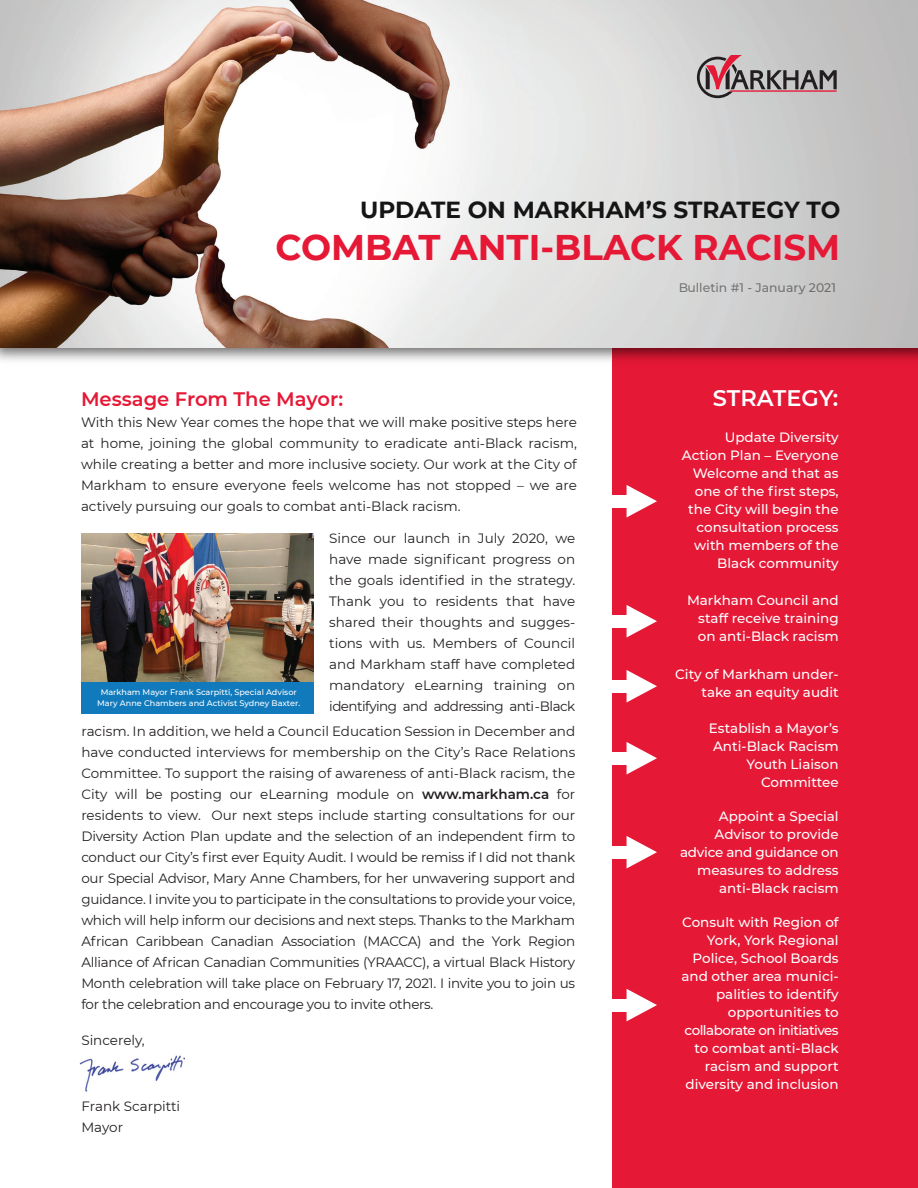
<style>
.page{position:relative;width:918px;height:1188px;background:#fff}
.page>*{position:absolute;margin:0;border:0;box-sizing:border-box;transform-origin:0 0}
.t1{font:700 35.7px "Montserrat";color:#e51836}
.t2{font:700 23.25px "Montserrat";color:#161515}
.t3{font:600 22.5px "Montserrat";color:#fff}
.t4{font:600 19.5px "Montserrat";color:#e51836}
.t5{font:13.5px/21px "Montserrat";letter-spacing:-.015em;color:#231f20;text-align:justify}
.t6{font:500 13.5px/18px "Montserrat";color:#fff;text-align:right}
.t7{font:500 12.45px "Montserrat";color:#161515}
.t8{font:500 8.1px/11.2px "Montserrat";color:#fff;text-align:center}
.s1{font-weight:600}
</style>
<div class="page">
<img style="left:79px;top:1055px;width:105px;height:37px">
<div style="left:612px;top:328px;width:306px;height:860px;background:#e51836"></div>
<svg style="left:627px;top:485px;width:30px;height:32px"></svg>
<div style="left:605px;top:495px;width:24px;height:12px;background:#fff"></div>
<svg style="left:627px;top:605px;width:30px;height:32px"></svg>
<div style="left:605px;top:615px;width:24px;height:12px;background:#fff"></div>
<svg style="left:627px;top:670px;width:30px;height:32px"></svg>
<div style="left:605px;top:680px;width:24px;height:12px;background:#fff"></div>
<svg style="left:627px;top:742px;width:30px;height:32px"></svg>
<div style="left:605px;top:752px;width:24px;height:12px;background:#fff"></div>
<svg style="left:627px;top:836px;width:30px;height:32px"></svg>
<div style="left:605px;top:846px;width:24px;height:12px;background:#fff"></div>
<svg style="left:627px;top:989px;width:30px;height:32px"></svg>
<div style="left:605px;top:999px;width:24px;height:12px;background:#fff"></div>
<img style="left:0;top:347px;width:918px;height:14px">
<img style="left:0;top:0;width:918px;height:347px">
<svg style="left:697px;top:55px;width:140px;height:43px;background:#a8979a"></svg>
<img style="left:81px;top:534px;width:233px;height:148px">
<div style="left:81px;top:682px;width:235px;height:32px;background:#117abc"></div>
<div style="left:315px;top:531px;width:7px;height:184px;background:#fff"></div>
<h2 class="t2" style="left:360px;top:193px;width:482px">UPDATE ON MARKHAM’S STRATEGY TO</h2>
<h1 class="t1" style="left:275px;top:222px;width:566px">COMBAT ANTI-BLACK RACISM</h1>
<p class="t7" style="left:678px;top:279px;width:159px">Bulletin #1 - January 2021</p>
<h3 class="t4" style="left:81px;top:385px;width:264px">Message From The Mayor:</h3>
<p class="t5" style="left:81px;top:411px;width:497px">With this New Year comes the hope that we will make positive steps here at home, joining the global community to eradicate anti-Black racism, while creating a better and more inclusive society. Our work at the City of Markham to ensure everyone feels welcome has not stopped – we are actively pursuing our goals to combat anti-Black racism.</p>
<p class="t5" style="left:329px;top:527px;width:248px">Since our launch in July 2020, we have made significant progress on the goals identified in the strategy.<br>Thank you to residents that have shared their thoughts and sugges&shy;tions with us. Members of Council and Markham staff have completed mandatory eLearning training on identifying and addressing anti-Black</p>
<p class="t5" style="left:81px;top:720px;width:495px">racism. In addition, we held a Council Education Session in December and have conducted interviews for membership on the City’s Race Relations Committee. To support the raising of awareness of anti-Black racism, the City will be posting our eLearning module on <span class="s1">www.markham.ca</span> for residents to view. Our next steps include starting consultations for our Diversity Action Plan update and the selection of an independent firm to conduct our City’s first ever Equity Audit. I would be remiss if I did not thank our Special Advisor, Mary Anne Chambers, for her unwavering support and guidance. I invite you to participate in the consultations to provide your voice, which will help inform our decisions and next steps. Thanks to the Markham African Caribbean Canadian Association (MACCA) and the York Region Alliance of African Canadian Communities (YRAACC), a virtual Black History Month celebration will take place on February 17, 2021. I invite you to join us for the celebration and encourage you to invite others.</p>
<p class="t5" style="left:81px;top:1029px;width:65px">Sincerely,</p>
<p class="t8" style="left:97px;top:686px;width:204px">Markham Mayor Frank Scarpitti, Special Advisor<br>Mary Anne Chambers and Activist Sydney Baxter.</p>
<p class="t5" style="left:81px;top:1095px;width:100px">Frank Scarpitti<br>Mayor</p>
<h3 class="t3" style="left:713px;top:382px;width:127px">STRATEGY:</h3>
<p class="t6" style="left:682px;top:427px;width:158px">Update Diversity<br>Action Plan – Everyone<br>Welcome and that as one of the first steps, the City will begin the consultation process with members of the<br>Black community</p>
<p class="t6" style="left:698px;top:590px;width:142px;text-align:justify;text-indent:-11px">Markham Council and staff receive training on anti-Black racism</p>
<p class="t6" style="left:675px;top:664px;width:165px">City of Markham under&shy;take an equity audit</p>
<p class="t6" style="left:709px;top:718px;width:131px">Establish a Mayor’s<br>Anti-Black Racism<br>Youth Liaison<br>Committee</p>
<p class="t6" style="left:680px;top:806px;width:160px">Appoint a Special<br>Advisor to provide advice and guidance on measures to address anti-Black racism</p>
<p class="t6" style="left:682px;top:913px;width:159px">Consult with Region of<br>York, York Regional<br>Police, School Boards and other area munici&shy;palities to identify opportunities to collaborate on initiatives to combat anti-Black racism and support diversity and inclusion</p>
</div>
